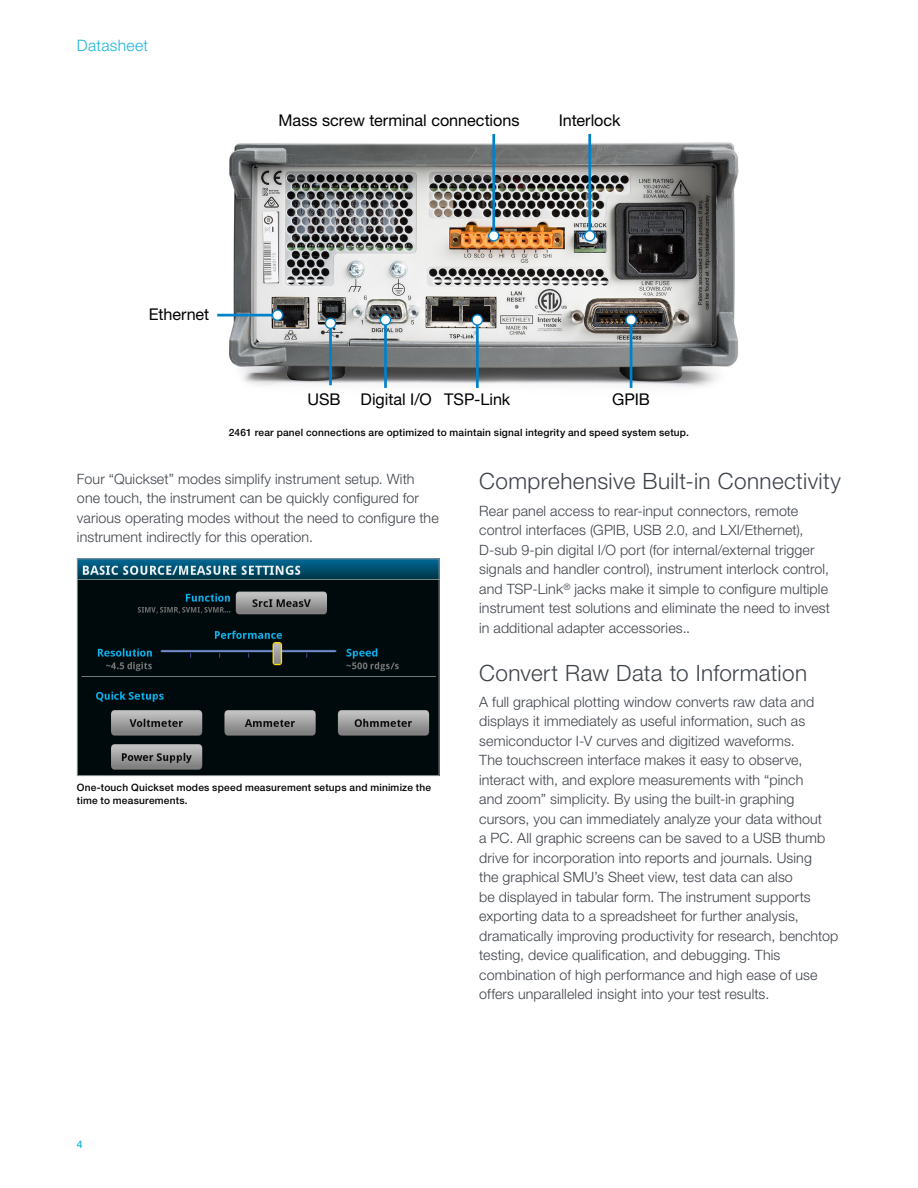
<style>
.page{position:relative;width:918px;height:1188px;background:#fff}
.page>*{position:absolute;margin:0;border:0;box-sizing:border-box;transform-origin:0 0}
.t1{font:300 22.5px "Helvetica Neue LT Std";letter-spacing:.015em;color:#3e434a}
.t2{font:16.2px "Helvetica Neue";letter-spacing:-.005em;color:#000}
.t3{font:300 15.75px "Helvetica Neue LT Std";letter-spacing:.02em;color:#1cb5d8}
.t4{font:300 14.25px/19.5px "Helvetica Neue LT Std";letter-spacing:.01em;color:#3e434a}
.t5{font:500 10.5px "Helvetica Neue LT Std";color:#1cb5d8}
.t6{font:500 10.2px/13.5px "Helvetica Neue LT Std";letter-spacing:.02em;color:#000}
</style>
<div class="page">
<img style="left:79px;top:560px;width:359px;height:214px">
<div style="left:77px;top:558px;width:363px;height:218px;border:1px solid #939598"></div>
<img style="left:217px;top:133px;width:522px;height:255px">
<hr style="left:217px;top:314px;width:61px;height:2px;background:#0082ca">
<svg style="left:272px;top:309px;width:11px;height:12px"></svg>
<hr style="left:384px;top:320px;width:3px;height:68px;background:#0082ca">
<svg style="left:380px;top:314px;width:11px;height:12px"></svg>
<hr style="left:476px;top:320px;width:3px;height:68px;background:#0082ca">
<svg style="left:472px;top:314px;width:11px;height:12px"></svg>
<hr style="left:630px;top:320px;width:2px;height:68px;background:#0082ca">
<svg style="left:625px;top:314px;width:12px;height:12px"></svg>
<hr style="left:492px;top:134px;width:3px;height:102px;background:#0082ca">
<svg style="left:488px;top:230px;width:11px;height:12px"></svg>
<hr style="left:588px;top:134px;width:3px;height:102px;background:#0082ca">
<svg style="left:584px;top:230px;width:11px;height:12px"></svg>
<hr style="left:329px;top:323px;width:3px;height:62px;background:#0082ca">
<svg style="left:325px;top:318px;width:11px;height:11px"></svg>
<p class="t3" style="left:77px;top:36px;width:73px">Datasheet</p>
<p class="t2" style="left:279px;top:111px;width:242px">Mass screw terminal connections</p>
<p class="t2" style="left:559px;top:111px;width:63px">Interlock</p>
<p class="t2" style="left:149px;top:305px;width:62px">Ethernet</p>
<p class="t2" style="left:308px;top:389px;width:35px">USB</p>
<p class="t2" style="left:361px;top:389px;width:151px">Digital I/O TSP-Link</p>
<p class="t2" style="left:612px;top:389px;width:39px">GPIB</p>
<p class="t6" style="left:229px;top:425px;width:462px">2461 rear panel connections are optimized to maintain signal integrity and speed system setup.</p>
<p class="t4" style="left:77px;top:468px;width:363px">Four “Quickset” modes simplify instrument setup. With one touch, the instrument can be quickly configured for various operating modes without the need to configure the instrument indirectly for this operation.</p>
<p class="t6" style="left:77px;top:780px;width:356px">One-touch Quickset modes speed measurement setups and minimize the time to measurements.</p>
<h1 class="t1" style="left:479px;top:468px;width:363px">Comprehensive Built-in Connectivity</h1>
<p class="t4" style="left:479px;top:501px;width:352px">Rear panel access to rear-input connectors, remote control interfaces (GPIB, USB 2.0, and LXI/Ethernet), D-sub 9-pin digital I/O port (for internal/external trigger signals and handler control), instrument interlock control, and TSP-Link<sup>®</sup> jacks make it simple to configure multiple instrument test solutions and eliminate the need to invest in additional adapter accessories..</p>
<h1 class="t1" style="left:479px;top:659px;width:329px">Convert Raw Data to Information</h1>
<p class="t4" style="left:479px;top:692px;width:361px">A full graphical plotting window converts raw data and displays it immediately as useful information, such as semiconductor I-V curves and digitized waveforms.<br>The touchscreen interface makes it easy to observe, interact with, and explore measurements with “pinch<br>and zoom” simplicity. By using the built-in graphing cursors, you can immediately analyze your data without<br>a PC. All graphic screens can be saved to a USB thumb drive for incorporation into reports and journals. Using<br>the graphical SMU’s Sheet view, test data can also<br>be displayed in tabular form. The instrument supports exporting data to a spreadsheet for further analysis, dramatically improving productivity for research, benchtop testing, device qualification, and debugging. This combination of high performance and high ease of use offers unparalleled insight into your test results.</p>
<p class="t5" style="left:77px;top:1138px;width:7px">4</p>
</div>
